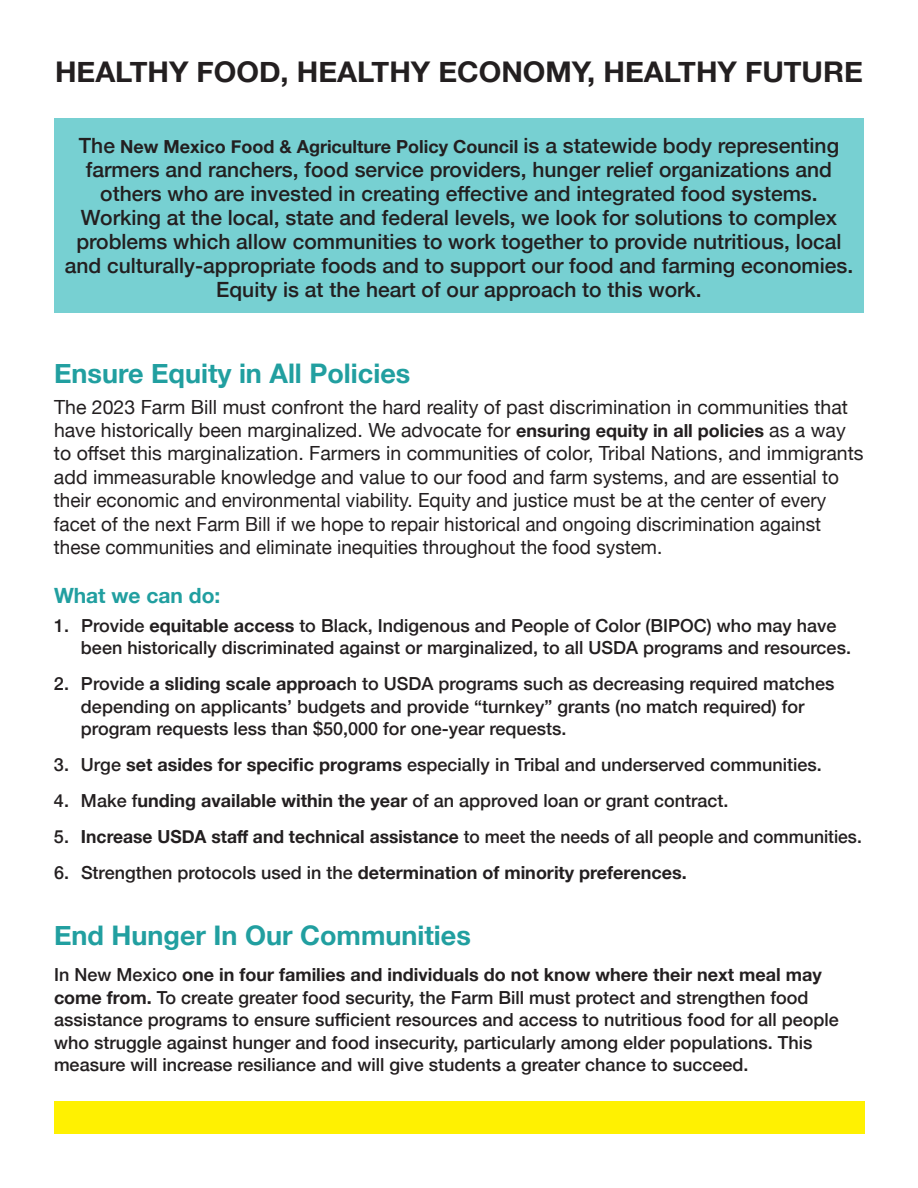
<style>
.page{position:relative;width:918px;height:1188px;background:#fff}
.page>*{position:absolute;margin:0;border:0;box-sizing:border-box;transform-origin:0 0}
.t1{font:700 28.5px "Helvetica Neue";color:#231f20}
.t2{font:700 27px "Helvetica Neue";color:#219fa0}
.t3{font:500 21px/24px "Helvetica Neue";color:#231f20;text-align:center}
.t4{font:700 21px "Helvetica Neue";color:#219fa0}
.t5{font:19.5px/23.4px "Helvetica Neue";color:#231f20}
.t6{font:500 18px/22.5px "Helvetica Neue";color:#231f20}
.t7{font:700 18px "Helvetica Neue";color:#231f20}
.s1{font-weight:500;font-size:21px}
.s2{font-weight:700;font-size:18px}
.s3{font-weight:700}
.s4{font-weight:500}
</style>
<div class="page">
<div style="left:54px;top:1102px;width:810px;height:32px;background:#fff101"></div>
<div style="left:54px;top:119px;width:810px;height:194px;background:#77d0d2"></div>
<h1 class="t1" style="left:55px;top:61px;width:810px">HEALTHY FOOD, HEALTHY ECONOMY, HEALTHY FUTURE</h1>
<p class="t7" style="left:79px;top:140px;width:762px"><span class="s1">The</span> New Mexico Food &amp; Agriculture Policy Council <span class="s1">is a statewide body representing</span></p>
<p class="t3" style="left:65px;top:156px;width:790px">farmers and ranchers, food service providers, hunger relief organizations and others who are invested in creating effective and integrated food systems.<br>Working at the local, state and federal levels, we look for solutions to complex problems which allow communities to work together to provide nutritious, local and culturally-appropriate foods and to support our food and farming economies.<br>Equity is at the heart of our approach to this work.</p>
<h2 class="t2" style="left:54px;top:364px;width:358px">Ensure Equity in All Policies</h2>
<p class="t5" style="left:54px;top:397px;width:811px">The 2023 Farm Bill must confront the hard reality of past discrimination in communities that have historically been marginalized. We advocate for <span class="s2">ensuring equity in all policies</span> as a way to offset this marginalization. Farmers in communities of color, Tribal Nations, and immigrants add immeasurable knowledge and value to our food and farm systems, and are essential to their economic and environmental viability. Equity and justice must be at the center of every facet of the next Farm Bill if we hope to repair historical and ongoing discrimination against these communities and eliminate inequities throughout the food system.</p>
<p class="t4" style="left:54px;top:587px;width:168px">What we can do:</p>
<p class="t6" style="left:81px;top:616px;width:772px;text-indent:-27px">1. Provide <span class="s3">equitable access</span> to Black, Indigenous and People of Color (BIPOC) who may have been historically discriminated against or marginalized, to all USDA programs and resources.</p>
<p class="t6" style="left:81px;top:675px;width:755px;text-indent:-27px">2. Provide <span class="s3">a sliding scale approac</span>h to USDA programs such as decreasing required matches depending on applicants’ budgets and provide “turnkey” grants (no match required) for program requests less than $50,000 for one-year requests.</p>
<p class="t6" style="left:54px;top:752px;width:769px">3. Urge <span class="s3">set asides for specific programs</span> especially in Tribal and underserved communities.</p>
<p class="t6" style="left:54px;top:788px;width:676px">4. Make f<span class="s3">unding available within the year</span> of an approved loan or grant contract.</p>
<p class="t6" style="left:54px;top:824px;width:809px">5. <span class="s3">Increase USDA staff and technical assistance</span> to meet the needs of all people and communities.</p>
<p class="t7" style="left:54px;top:866px;width:634px"><span class="s4">6. Strengthen protocols used in the</span> determination of minority preferences.</p>
<h2 class="t2" style="left:54px;top:926px;width:418px">End Hunger In Our Communities</h2>
<p class="t6" style="left:54px;top:962px;width:786px">In New Mexico <span class="s3">one in four families and individuals do not know where their next meal may come from.</span> To create greater food security, the Farm Bill must protect and strengthen food assistance programs to ensure sufficient resources and access to nutritious food for all people who struggle against hunger and food insecurity, particularly among elder populations. This measure will increase resiliance and will give students a greater chance to succeed.</p>
</div>
